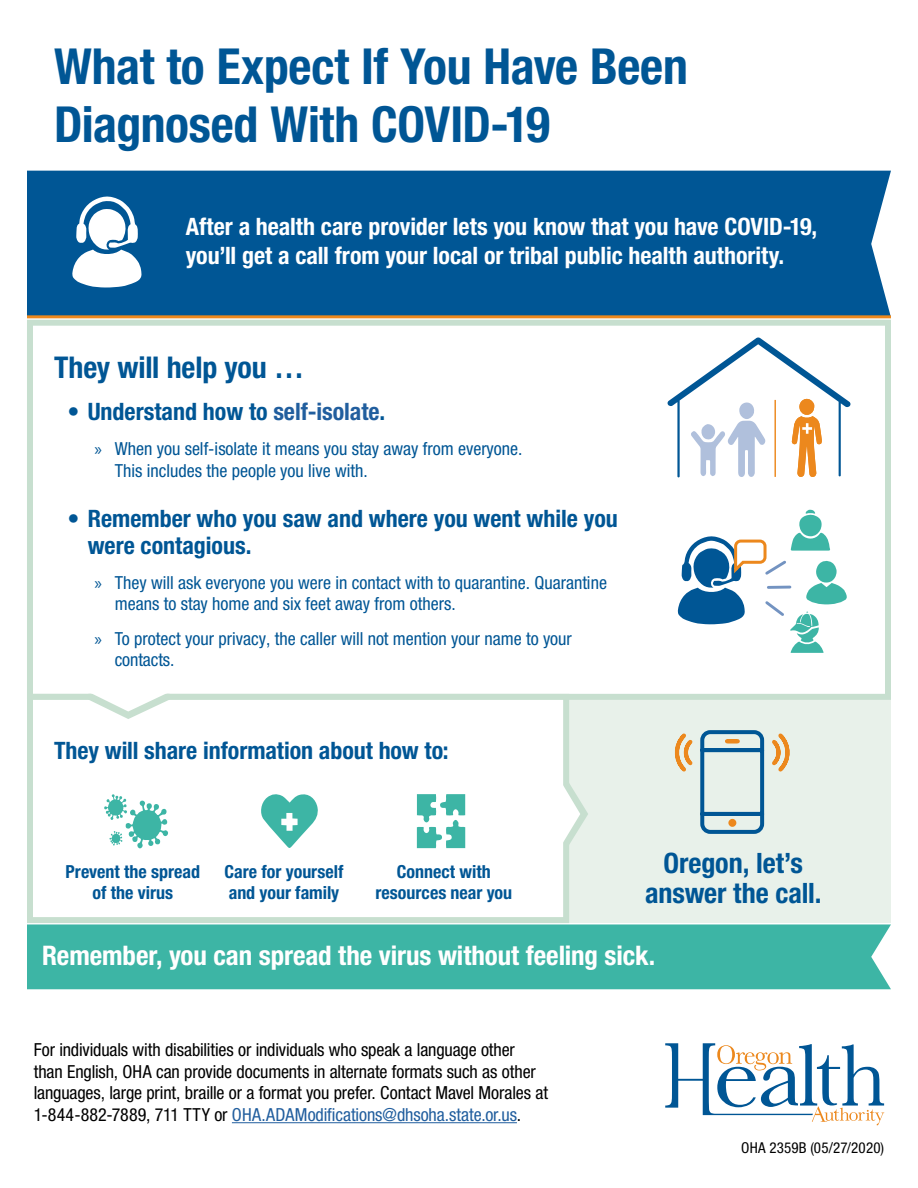
<style>
.page{position:relative;width:918px;height:1188px;background:#fff}
.page>*{position:absolute;margin:0;border:0;box-sizing:border-box;transform-origin:0 0}
.t1{font:700 condensed 49.8px/57.4px "Helvetica Neue LT Std";letter-spacing:-.005em;color:#005695}
.t2{font:700 condensed 30px "Helvetica Neue LT Std";letter-spacing:-.005em;color:#005695}
.t3{font:700 condensed 28.05px/29.8px "Helvetica Neue LT Std";letter-spacing:-.005em;color:#005695;text-align:center}
.t4{font:700 condensed 27px "Helvetica Neue LT Std";letter-spacing:-.005em;color:#fff}
.t5{font:700 condensed 24px/27.3px "Helvetica Neue LT Std";color:#005695}
.t6{font:700 condensed 24px/28.8px "Helvetica Neue LT Std";letter-spacing:-.005em;color:#fff}
.t7{font:condensed 18px/21.6px "Helvetica Neue LT Std";letter-spacing:-.005em;color:#000}
.t8{font:condensed 18px/21.6px "Helvetica Neue LT Std";color:#005695}
.t9{font:700 condensed 18px/21.6px "Helvetica Neue LT Std";color:#005695;text-align:center}
.t10{font:condensed 15px "Helvetica Neue LT Std";letter-spacing:.015em;color:#000}
.s1{color:#215e9e}
.s2{font-family:"Myriad Pro";font-stretch:normal}
</style>
<div class="page">
<div style="left:567px;top:700px;width:324px;height:223px;background:#e8f1ea"></div>
<div style="left:27px;top:320px;width:864px;height:380px;background:#fff;border:6px solid #c7dfcf"></div>
<div style="left:27px;top:694px;width:542px;height:229px;background:#fff;border:6px solid #c7dfcf"></div>
<svg style="left:562px;top:754px;width:26px;height:117px"></svg>
<svg style="left:88px;top:693px;width:82px;height:26px"></svg>
<div style="left:27px;top:171px;width:864px;height:144px;background:#005695"></div>
<div style="left:27px;top:924px;width:864px;height:65px;background:#3db5a5"></div>
<svg style="left:665px;top:1043px;width:219px;height:82px"></svg>
<hr style="left:27px;top:315px;width:864px;height:3px;background:#ec881d">
<svg style="left:675px;top:730px;width:115px;height:104px"></svg>
<div style="left:728px;top:819px;width:8px;height:8px;border:4px solid #ec881d;border-radius:50%"></div>
<svg style="left:667px;top:337px;width:184px;height:141px"></svg>
<hr style="left:774px;top:400px;width:2px;height:77px;background:#ec881d">
<svg style="left:678px;top:510px;width:169px;height:143px"></svg>
<hr style="left:232px;top:1122px;width:285px;height:1px;background:#215e9e">
<svg style="left:417px;top:794px;width:48px;height:54px"></svg>
<svg style="left:261px;top:794px;width:57px;height:54px"></svg>
<svg style="left:72px;top:196px;width:70px;height:92px"></svg>
<svg style="left:104px;top:794px;width:64px;height:54px"></svg>
<h1 class="t1" style="left:54px;top:37px;width:635px">What to Expect If You Have Been<br>Diagnosed With COVID-19</h1>
<h3 class="t6" style="left:186px;top:212px;width:633px">After a health care provider lets you know that you have COVID-19, you’ll get a call from your local or tribal public health authority.</h3>
<h2 class="t2" style="left:54px;top:349px;width:252px">They will help you …</h2>
<h3 class="t5" style="left:68px;top:398px;width:319px">• Understand how to <span class="s1">self-isolate</span>.</h3>
<p class="t8" style="left:115px;top:438px;width:409px;text-indent:-20px"><span class="s2">»</span> When you self-isolate it means you stay away from everyone.<br>This includes the people you live with.</p>
<h3 class="t5" style="left:88px;top:504px;width:532px;text-indent:-20px">• Remember who you saw and where you went while you were contagious.</h3>
<p class="t8" style="left:115px;top:573px;width:494px;line-height:20.2px;text-indent:-20px"><span class="s2">»</span> They will ask everyone you were in contact with to quarantine. Quarantine means to stay home and six feet away from others.</p>
<p class="t8" style="left:115px;top:627px;width:458px;text-indent:-20px"><span class="s2">»</span> To protect your privacy, the caller will not mention your name to your contacts.</p>
<h3 class="t5" style="left:54px;top:736px;width:396px">They will share information about how to:</h3>
<p class="t9" style="left:66px;top:860px;width:136px">Prevent the spread of the virus</p>
<p class="t9" style="left:225px;top:860px;width:120px;text-align:left">Care for yourself and your family</p>
<p class="t9" style="left:376px;top:860px;width:138px">Connect with resources near you</p>
<h3 class="t3" style="left:645px;top:848px;width:178px">Oregon, let’s answer the call.</h3>
<h3 class="t4" style="left:42px;top:939px;width:615px">Remember, you can spread the virus without feeling sick.</h3>
<p class="t7" style="left:34px;top:1039px;width:516px">For individuals with disabilities or individuals who speak a language other than English, OHA can provide documents in alternate formats such as other languages, large print, braille or a format you prefer. Contact Mavel Morales at 1-844-882-7889, 711 TTY or <span class="s1">OHA.ADAModifications@dhsoha.state.or.us</span>.</p>
<p class="t10" style="left:741px;top:1139px;width:145px">OHA 2359B (05/27/2020)</p>
</div>
